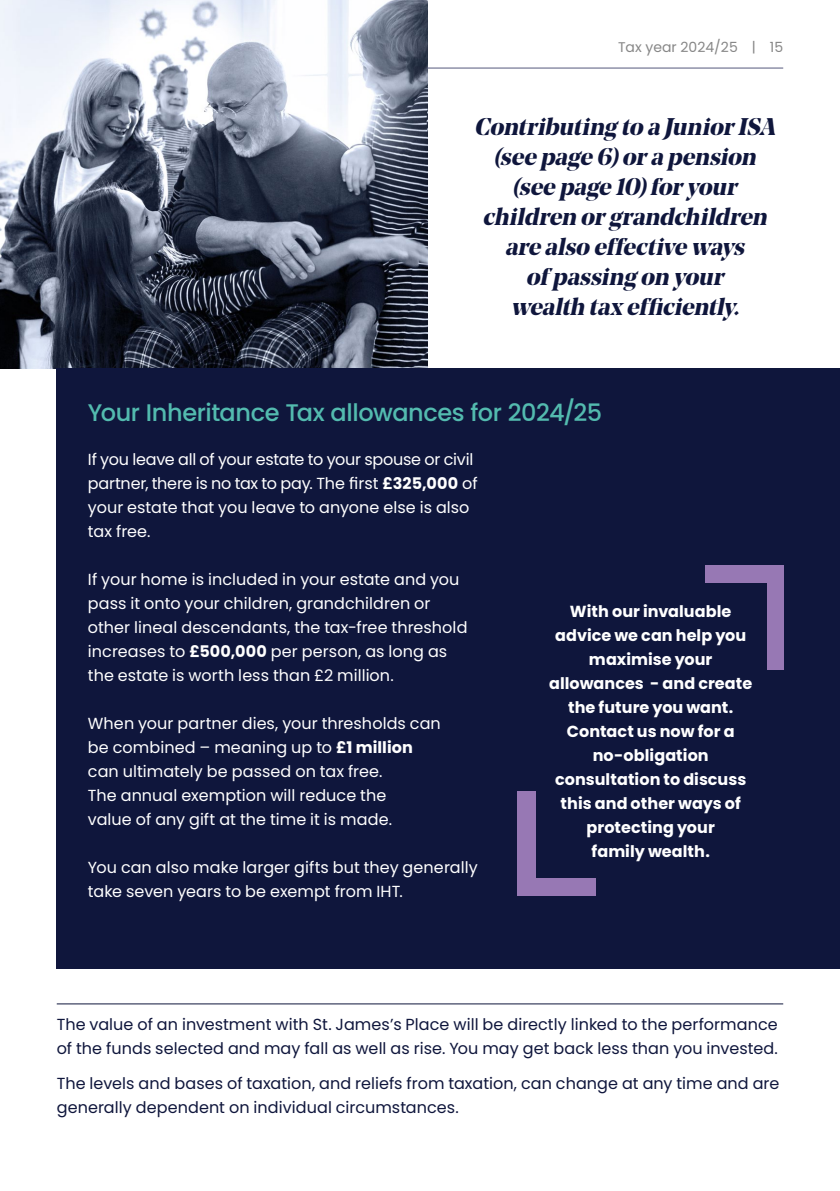
<style>
.page{position:relative;width:840px;height:1191px;background:#fff}
.page>*{position:absolute;margin:0;border:0;box-sizing:border-box;transform-origin:0 0}
.t1{font:italic 700 24px/30px "Noe Display SJP";letter-spacing:-.02em;color:#0f163c;text-align:center}
.t2{font:500 24px "Poppins";letter-spacing:-.02em;color:#53bbaf}
.t3{font:16px/24px "Poppins";letter-spacing:.005em;color:#fff}
.t4{font:16px/24px "Poppins";letter-spacing:.005em;color:#0f163c}
.t5{font:700 16px/24px "Poppins";letter-spacing:.005em;color:#fff;text-align:center}
.t6{font:16px/24px "Poppins";letter-spacing:-.015em;color:#fff}
.t7{font:14px "Poppins";color:#878787}
.s1{font-weight:700}
</style>
<div class="page">
<img style="left:0;top:0;width:427px;height:369px">
<div style="left:57px;top:369px;width:782px;height:600px;background:#0f163c"></div>
<hr style="left:427px;top:68px;width:355px;height:1px;background:#55587c">
<hr style="left:57px;top:1003px;width:725px;height:1px;background:#0f163c">
<div style="left:748px;top:600px;width:35px;height:69px;background:#9778b4"></div>
<div style="left:704px;top:565px;width:79px;height:35px;background:#9778b4"></div>
<div style="left:517px;top:791px;width:34px;height:70px;background:#9778b4"></div>
<div style="left:517px;top:861px;width:79px;height:34px;background:#9778b4"></div>
<div style="left:535px;top:583px;width:230px;height:295px;background:#0f163c"></div>
<p class="t7" style="left:617px;top:39px;width:167px">Tax year 2024/25 | 15</p>
<h1 class="t1" style="left:474px;top:110px;width:308px">Contributing to a JuniorISA (see page 6) ora pension (see page 10) foryour children orgrandchildren are also effective ways<br>of passing on your<br>wealth tax efficiently.</h1>
<h1 class="t2" style="left:88px;top:398px;width:515px">Your Inheritance Tax allowances for 2024/25</h1>
<p class="t6" style="left:88px;top:447px;width:391px">If you leave all of your estate to your spouse or civil partner, there is no tax to pay. The first <span class="s1">£325,000</span> of your estate that you leave to anyone else is also tax free.</p>
<p class="t3" style="left:88px;top:567px;width:381px">If your home is included in your estate and you pass it onto your children, grandchildren or other lineal descendants, the tax-free threshold increases to <span class="s1">£500,000</span> per person, as long as the estate is worth less than £2 million.</p>
<p class="t3" style="left:88px;top:711px;width:354px">When your partner dies, your thresholds can be combined – meaning up to <span class="s1">£1 million </span>can ultimately be passed on tax free.<br>The annual exemption will reduce the<br>value of any gift at the time it is made.</p>
<p class="t3" style="left:88px;top:855px;width:391px">You can also make larger gifts but they generally take seven years to be exempt from IHT.</p>
<p class="t5" style="left:548px;top:599px;width:205px">With our invaluable advice we can help you maximise your allowances - and create the future you want.<br>Contact us now for a no-obligation consultation to discuss this and other ways of protecting your<br>family wealth.</p>
<p class="t4" style="left:57px;top:1012px;width:722px">The value of an investment with St. James’s Place will be directly linked to the performance of the funds selected and may fall as well as rise. You may get back less than you invested.</p>
<p class="t4" style="left:57px;top:1071px;width:723px">The levels and bases of taxation, and reliefs from taxation, can change at any time and are generally dependent on individual circumstances.</p>
</div>
